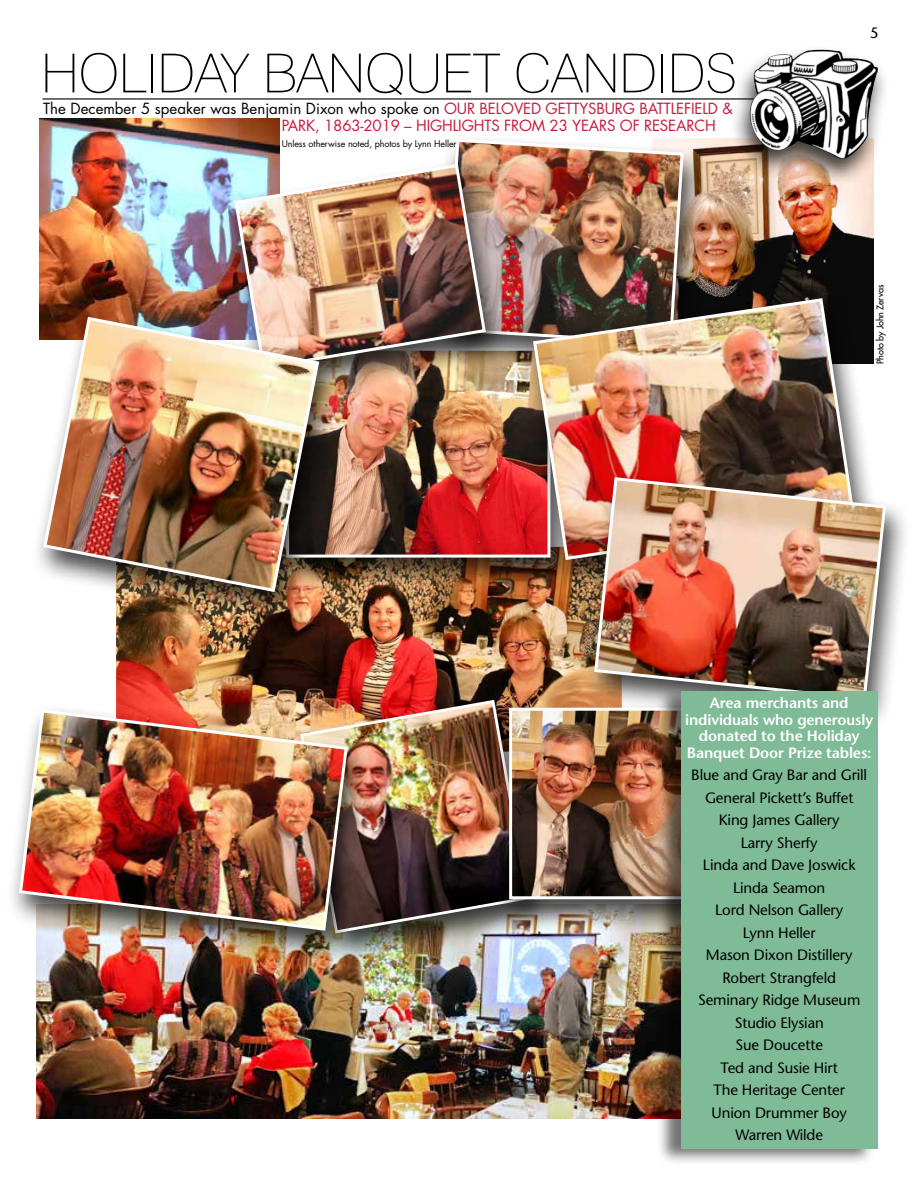
<style>
.page{position:relative;width:918px;height:1188px;background:#fff}
.page>*{position:absolute;margin:0;border:0;box-sizing:border-box;transform-origin:0 0}
.t1{font:100 54px "Halvett";letter-spacing:-.01em;color:#000}
.t2{font:15px/22.5px "Stone Sans";letter-spacing:-.01em;color:#000;text-align:center}
.t3{font:15px/16.5px "Futura";letter-spacing:-.01em;color:#c61a3c}
.t4{font:600 15px/16.5px "Stone Sans";letter-spacing:-.01em;color:#fff;text-align:center}
.t5{font:9px "Futura";letter-spacing:-.01em;color:#000}
.t6{font:9px "Futura";letter-spacing:-.01em;color:#000}
.s1{color:#000}
</style>
<div class="page">
<img style="left:36px;top:933px;width:620px;height:185px">
<img style="left:39px;top:118px;width:240px;height:194px">
<img style="left:117px;top:591px;width:464px;height:113px">
<div style="left:272px;top:341px;width:305px;height:250px;background:#000;opacity:.75"></div>
<img style="left:344px;top:378px;width:176px;height:176px">
<img style="left:709px;top:139px;width:165px;height:154px">
<div style="left:431px;top:133px;width:278px;height:245px;background:#000;opacity:.75"></div>
<img style="left:443px;top:137px;width:242px;height:209px">
<hr style="left:43px;top:98px;width:771px;height:2px;background:#000">
<div style="left:729px;top:44px;width:161px;height:143px;background:#000;opacity:.75"></div>
<img style="left:750px;top:50px;width:128px;height:109px">
<div style="left:222px;top:159px;width:288px;height:243px;background:#000;opacity:.75"></div>
<img style="left:233px;top:162px;width:255px;height:209px">
<div style="left:520px;top:293px;width:360px;height:300px;background:#000;opacity:.75"></div>
<img style="left:531px;top:296px;width:326px;height:266px">
<div style="left:30px;top:312px;width:314px;height:312px;background:#000;opacity:.75"></div>
<img style="left:41px;top:315px;width:280px;height:279px">
<div style="left:581px;top:471px;width:330px;height:262px;background:#000;opacity:.75"></div>
<img style="left:593px;top:476px;width:295px;height:226px">
<div style="left:287px;top:695px;width:267px;height:271px;background:#000;opacity:.75"></div>
<img style="left:299px;top:698px;width:232px;height:237px">
<div style="left:6px;top:704px;width:367px;height:259px;background:#000;opacity:.75"></div>
<img style="left:17px;top:708px;width:332px;height:224px">
<div style="left:495px;top:701px;width:225px;height:232px;background:#000;opacity:.75"></div>
<img style="left:513px;top:712px;width:143px;height:183px">
<div style="left:509px;top:708px;width:185px;height:191px;border:3px solid #fff"></div>
<div style="left:656px;top:686px;width:220px;height:480px;background:#000;opacity:.55"></div>
<div style="left:681px;top:691px;width:197px;height:457px;background:#80bb98"></div>
<h1 class="t1" style="left:41px;top:40px;width:697px">HOLIDAY BANQUET CANDIDS</h1>
<p class="t3" style="left:282px;top:101px;width:453px;text-indent:-239px"><span class="s1">The December 5 speaker was Benjamin Dixon who spoke on</span> OUR BELOVED GETTYSBURG BATTLEFIELD &amp;<br>PARK, 1863-2019 – HIGHLIGHTS FROM 23 YEARS OF RESEARCH</p>
<p class="t5" style="left:282px;top:138px;width:176px">Unless otherwise noted, photos by Lynn Heller</p>
<p class="t2" style="left:870px;top:22px;width:10px">5</p>
<p class="t6" style="left:875px;top:364px;width:81px;rotate:-90deg">Photo by John Zervas</p>
<p class="t4" style="left:685px;top:695px;width:189px">Area merchants and individuals who generously donated to the Holiday<br>Banquet Door Prize tables:</p>
<p class="t2" style="left:691px;top:764px;width:177px">Blue and Gray Bar and Grill<br>General Pickett’s Buffet<br>King James Gallery<br>Larry Sherfy<br>Linda and Dave Joswick<br>Linda Seamon<br>Lord Nelson Gallery<br>Lynn Heller<br>Mason Dixon Distillery<br>Robert Strangfeld<br>Seminary Ridge Museum<br>Studio Elysian<br>Sue Doucette<br>Ted and Susie Hirt<br>The Heritage Center<br>Union Drummer Boy<br>Warren Wilde</p>
</div>
